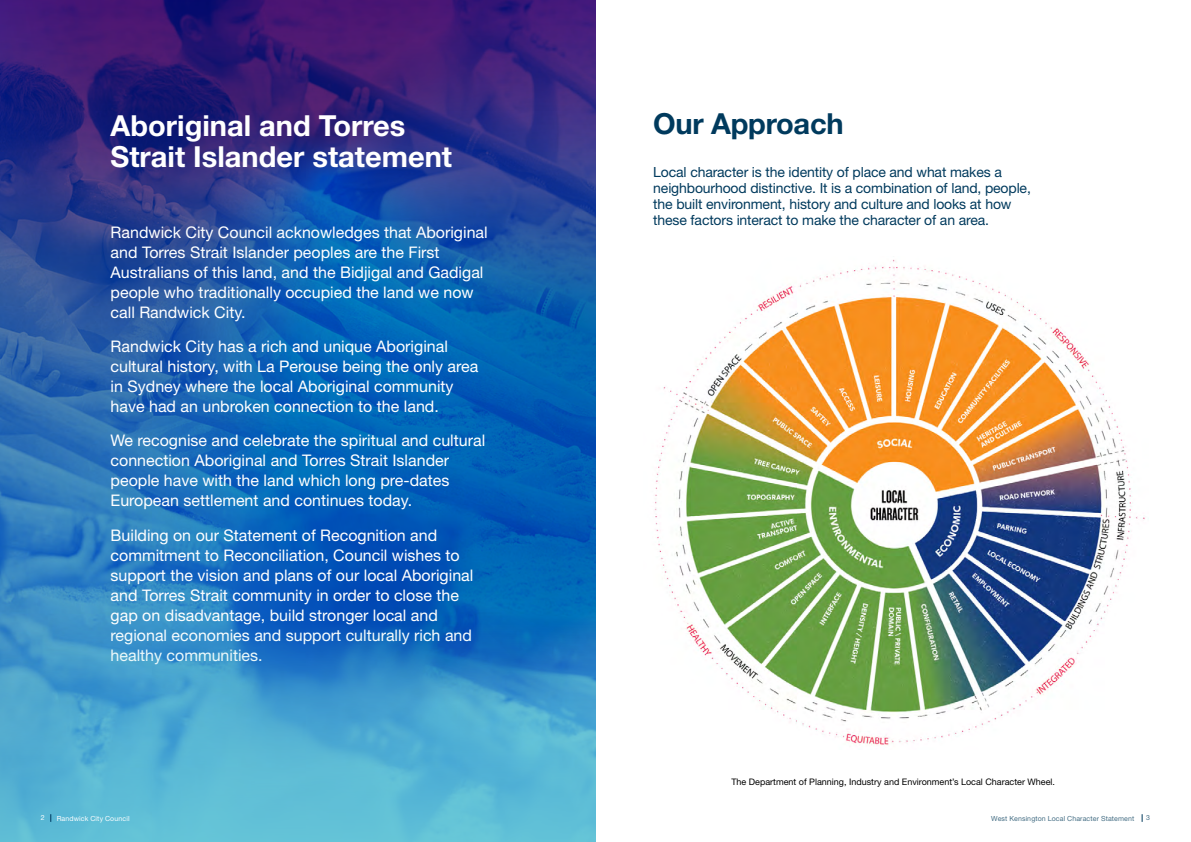
<style>
.page{position:relative;width:1191px;height:842px;background:#fff}
.page>*{position:absolute;margin:0;border:0;box-sizing:border-box;transform-origin:0 0}
.t1{font:700 29px/31px "Helvetica Neue LT Pro";color:#fff}
.t2{font:700 29px "Helvetica Neue LT Pro";letter-spacing:-.01em;color:#003a5d}
.t3{font:16px/20px "Helvetica Neue LT Pro";color:#fff}
.t4{font:14px/16px "Helvetica Neue LT Pro";letter-spacing:-.01em;color:#003a5d}
.t5{font:9px "Helvetica Neue LT Pro";color:#000}
.t6{font:7px "Helvetica Neue LT Pro";letter-spacing:.02em;color:#466f85}
.t7{font:7px "Helvetica Neue LT Pro";letter-spacing:.02em;color:#fff}
</style>
<div class="page">
<svg style="left:0;top:290px;width:595px;height:307px;background:#1166b6"></svg>
<svg style="left:0;top:0;width:595px;height:290px;background:#2a3289"></svg>
<svg style="left:0;top:597px;width:595px;height:245px;background:#439fcd"></svg>
<img style="left:654px;top:259px;width:491px;height:487px">
<h1 class="t1" style="left:111px;top:110px;width:343px">Aboriginal and Torres<br>Strait Islander statement</h1>
<p class="t3" style="left:111px;top:222px;width:379px">Randwick City Council acknowledges that Aboriginal and Torres Strait Islander peoples are the First Australians of this land, and the Bidjigal and Gadigal people who traditionally occupied the land we now call Randwick City.</p>
<p class="t3" style="left:111px;top:336px;width:369px">Randwick City has a rich and unique Aboriginal cultural history, with La Perouse being the only area in Sydney where the local Aboriginal community have had an unbroken connection to the land.</p>
<p class="t3" style="left:111px;top:430px;width:376px">We recognise and celebrate the spiritual and cultural connection Aboriginal and Torres Strait Islander people have with the land which long pre-dates European settlement and continues today.</p>
<p class="t3" style="left:111px;top:524px;width:364px">Building on our Statement of Recognition and commitment to Reconciliation, Council wishes to support the vision and plans of our local Aboriginal and Torres Strait community in order to close the gap on disadvantage, build stronger local and regional economies and support culturally rich and healthy communities.</p>
<p class="t7" style="left:41px;top:813px;width:5px">2</p>
<p class="t7" style="left:57px;top:814px;width:74px">Randwick City Council</p>
<h1 class="t2" style="left:653px;top:106px;width:192px">Our Approach</h1>
<p class="t4" style="left:653px;top:164px;width:379px">Local character is the identity of place and what makes a neighbourhood distinctive. It is a combination of land, people, the built environment, history and culture and looks at how these factors interact to make the character of an area.</p>
<p class="t5" style="left:731px;top:776px;width:325px">The Department of Planning, Industry and Environment’s Local Character Wheel.</p>
<p class="t6" style="left:991px;top:814px;width:144px">West Kensington Local Character Statement</p>
<p class="t6" style="left:1146px;top:813px;width:5px">3</p>
</div>
